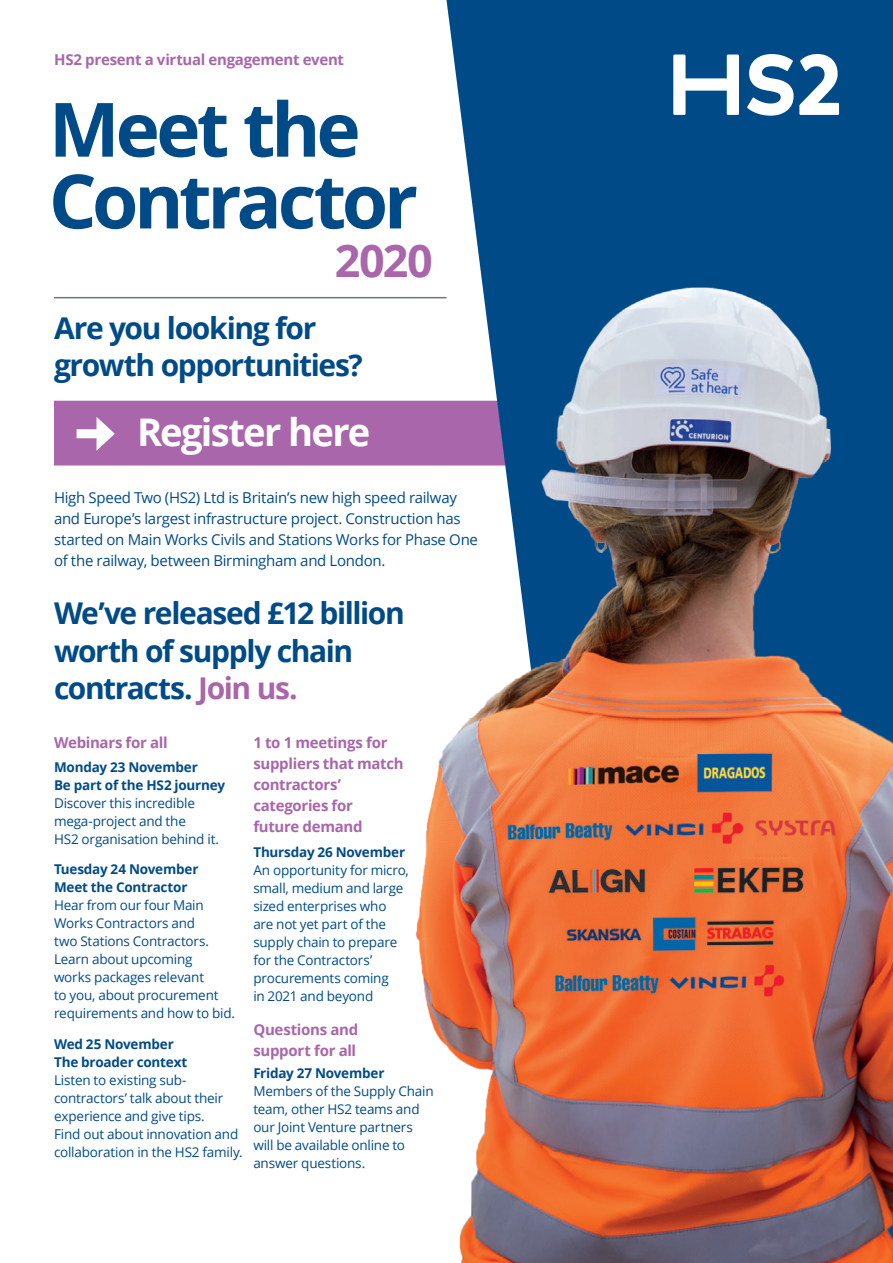
<style>
.page{position:relative;width:893px;height:1263px;background:#fff}
.page>*{position:absolute;margin:0;border:0;box-sizing:border-box;transform-origin:0 0}
.t1{font:700 75px/71.7px "Open Sans";letter-spacing:-.055em;color:#004b87}
.t2{font:700 45px "Open Sans";color:#a966aa}
.t3{font:700 38.1px "Open Sans";letter-spacing:-.045em;color:#fff}
.t4{font:700 30px/37.5px "Open Sans";letter-spacing:-.045em;color:#004b87}
.t5{font:15px/21px "Open Sans";letter-spacing:-.02em;color:#004b87}
.t6{font:700 15px/21px "Open Sans";letter-spacing:-.02em;color:#a966aa}
.t7{font:13.5px/18px "Open Sans";letter-spacing:-.015em;color:#004b87}
.t8{font:700 13.5px/18px "Open Sans";letter-spacing:-.015em;color:#004b87}
.s1{color:#a966aa}
</style>
<div class="page">
<div style="left:54px;top:401px;width:360px;height:64px;background:#a966aa"></div>
<div style="left:446px;top:0;width:447px;height:252px;background:#004b87"></div>
<img style="left:414px;top:252px;width:479px;height:1011px">
<hr style="left:54px;top:297px;width:392px;height:1px;background:#6f767f">
<svg style="left:673px;top:55px;width:66px;height:60px"></svg>
<svg style="left:747px;top:54px;width:92px;height:62px"></svg>
<p class="t6" style="left:54px;top:49px;width:292px">HS2 present a virtual engagement event</p>
<h1 class="t1" style="left:49px;top:92px;width:371px">Meet the<br>Contractor</h1>
<h2 class="t2" style="left:335px;top:229px;width:100px">2020</h2>
<h3 class="t4" style="left:54px;top:308px;width:310px">Are you looking for growth opportunities?</h3>
<h3 class="t3" style="left:137px;top:405px;width:235px">Register here</h3>
<p class="t5" style="left:54px;top:486px;width:425px">High Speed Two (HS2) Ltd is Britain’s new high speed railway and Europe’s largest infrastructure project. Construction has started on Main Works Civils and Stations Works for Phase One of the railway, between Birmingham and London.</p>
<h3 class="t4" style="left:54px;top:594px;width:352px">We’ve released £12 billion worth of supply chain contracts. <span class="s1">Join us.</span></h3>
<p class="t6" style="left:54px;top:732px;width:115px">Webinars for all</p>
<p class="t6" style="left:253px;top:732px;width:152px">1 to 1 meetings for suppliers that match contractors’ categories for<br>future demand</p>
<p class="t8" style="left:54px;top:757px;width:173px">Monday 23 November<br>Be part of the HS2 journey</p>
<p class="t7" style="left:54px;top:793px;width:167px">Discover this incredible mega-project and the<br>HS2 organisation behind it.</p>
<p class="t8" style="left:54px;top:860px;width:146px">Tuesday 24 November<br>Meet the Contractor</p>
<p class="t7" style="left:54px;top:896px;width:183px">Hear from our four Main<br>Works Contractors and<br>two Stations Contractors.<br>Learn about upcoming<br>works packages relevant<br>to you, about procurement requirements and how to bid.</p>
<p class="t8" style="left:54px;top:1035px;width:135px">Wed 25 November<br>The broader context</p>
<p class="t7" style="left:54px;top:1071px;width:190px">Listen to existing sub&shy;contractors’ talk about their experience and give tips.<br>Find out about innovation and collaboration in the HS2 family.</p>
<p class="t8" style="left:253px;top:843px;width:153px">Thursday 26 November</p>
<p class="t7" style="left:253px;top:861px;width:157px">An opportunity for micro, small, medium and large sized enterprises who are not yet part of the supply chain to prepare for the Contractors’ procurements coming<br>in 2021 and beyond</p>
<p class="t6" style="left:253px;top:1018px;width:106px">Questions and support for all</p>
<p class="t8" style="left:253px;top:1064px;width:133px">Friday 27 November</p>
<p class="t7" style="left:253px;top:1082px;width:182px">Members of the Supply Chain team, other HS2 teams and our Joint Venture partners will be available online to answer questions.</p>
</div>
